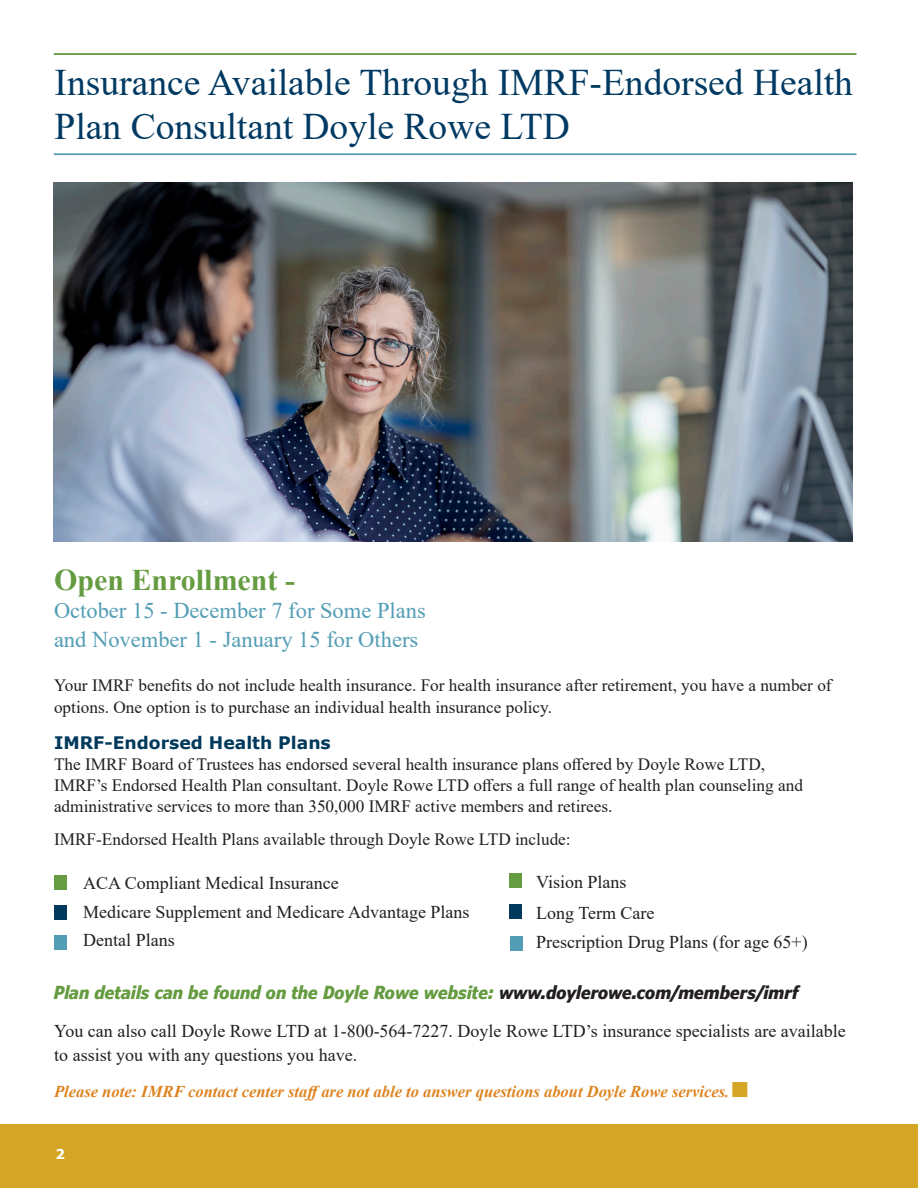
<style>
.page{position:relative;width:918px;height:1188px;background:#fff}
.page>*{position:absolute;margin:0;border:0;box-sizing:border-box;transform-origin:0 0}
.Headline_-_Page_1{font:37.5px/43.5px "Times New Roman";color:#003a62}
.t1{font:700 30px "Times New Roman";color:#669c41}
.t2{font:22.5px "Times New Roman";color:#539db5}
.Bullet_Text{font:18px/24px "Times New Roman";color:#231f20}
.Bullet_Text-2{font:italic 700 condensed 18px "Verdana Pro";color:#669c41}
.Bullet_Text-3{font:17.25px/21px "Times New Roman";color:#231f20}
.Bullet_Text-4{font:italic 700 16.5px "Times New Roman";color:#dd831e}
.t3{font:700 13.5px "Verdana";color:#fff}
.s1{font-family:"Verdana";font-weight:700;color:#00395c}
.s2{color:#231f20}
</style>
<div class="page">
<div style="left:0;top:1124px;width:918px;height:64px;background:#d5a626"></div>
<hr style="left:54px;top:54px;width:802px;height:1px;background:#669c41">
<hr style="left:54px;top:154px;width:802px;height:1px;background:#539db5">
<img style="left:54px;top:183px;width:798px;height:359px">
<div style="left:54px;top:875px;width:13px;height:14px;background:#669c41"></div>
<div style="left:54px;top:906px;width:13px;height:14px;background:#00395c"></div>
<div style="left:54px;top:936px;width:13px;height:14px;background:#539db5"></div>
<div style="left:509px;top:873px;width:13px;height:15px;background:#669c41"></div>
<div style="left:509px;top:904px;width:13px;height:14px;background:#00395c"></div>
<div style="left:510px;top:937px;width:13px;height:14px;background:#539db5"></div>
<p class="Headline_-_Page_1" style="left:55px;top:60px;width:800px">Insurance Available Through IMRF-Endorsed Health<br>Plan Consultant Doyle Rowe LTD</p>
<p class="t1" style="left:54px;top:558px;width:243px">Open Enrollment -</p>
<p class="t2" style="left:54px;top:595px;width:373px">October 15 - December 7 for Some Plans</p>
<p class="t2" style="left:54px;top:624px;width:366px">and November 1 - January 15 for Others</p>
<p class="Bullet_Text-3" style="left:54px;top:673px;width:779px;line-height:22.5px">Your IMRF benefits do not include health insurance. For health insurance after retirement, you have a number of options. One option is to purchase an individual health insurance policy.</p>
<p class="Bullet_Text-3" style="left:54px;top:732px;width:751px"><span class="s1">IMRF-Endorsed Health Plans<br></span>The IMRF Board of Trustees has endorsed several health insurance plans offered by Doyle Rowe LTD, IMRF’s Endorsed Health Plan consultant. Doyle Rowe LTD offers a full range of health plan counseling and administrative services to more than 350,000 IMRF active members and retirees.</p>
<p class="Bullet_Text-3" style="left:54px;top:828px;width:518px">IMRF-Endorsed Health Plans available through Doyle Rowe LTD include:</p>
<p class="Bullet_Text" style="left:56px;top:871px;width:284px">• ACA Compliant Medical Insurance</p>
<p class="Bullet_Text" style="left:56px;top:899px;width:415px">• Medicare Supplement and Medicare Advantage Plans</p>
<p class="Bullet_Text" style="left:56px;top:928px;width:120px">• Dental Plans</p>
<p class="Bullet_Text" style="left:509px;top:869px;width:119px">• Vision Plans</p>
<p class="Bullet_Text" style="left:509px;top:900px;width:147px">• Long Term Care</p>
<p class="Bullet_Text" style="left:509px;top:929px;width:300px">• Prescription Drug Plans (for age 65+)</p>
<p class="Bullet_Text-2" style="left:54px;top:980px;width:746px">Plan details can be found on the Doyle Rowe website: <span class="s2">www.doylerowe.com/members/imrf</span></p>
<p class="Bullet_Text" style="left:54px;top:1018px;width:793px">You can also call Doyle Rowe LTD at 1-800-564-7227. Doyle Rowe LTD’s insurance specialists are available to assist you with any questions you have.</p>
<p class="Bullet_Text-4" style="left:54px;top:1080px;width:677px">Please note: IMRF contact center staffare not able to answer questions about Doyle Rowe services.</p>
<p class="t3" style="left:56px;top:1144px;width:11px">2</p>
</div>
